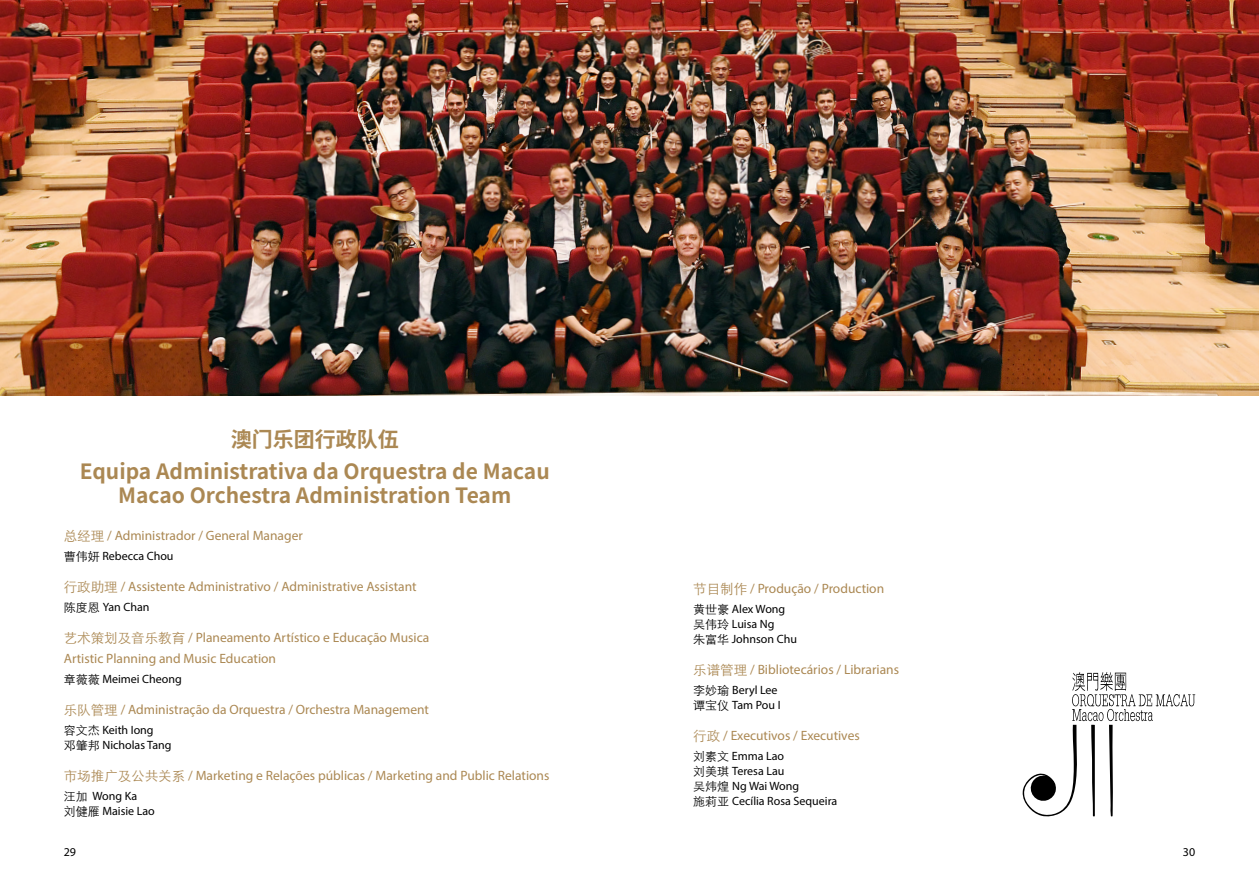
<style>
.page{position:relative;width:1259px;height:893px;background:#fff}
.page>*{position:absolute;margin:0;border:0;box-sizing:border-box;transform-origin:0 0}
.t1{font:700 21px/31.5px "Source Han Sans CN";color:#ab8853;text-align:center}
.t2{font:13.5px/21px "Myriad Pro";color:#ab8853}
.t3{font:12px/15px "Myriad Pro";color:#000}
.s1{font-family:"ST Xihei"}
</style>
<div class="page">
<img style="left:0;top:0;width:1259px;height:395px">
<svg style="left:1022px;top:672px;width:173px;height:145px"></svg>
<h1 class="t1" style="left:80px;top:424px;width:471px">澳门乐团行政队伍<br>Equipa Administrativa da Orquestra de Macau</h1>
<h1 class="t1" style="left:118px;top:480px;width:394px">Macao Orchestra Administration Team</h1>
<p class="t2" style="left:64px;top:525px;width:240px"><span class="s1">总经理</span> / Administrador / General Manager</p>
<p class="t3" style="left:64px;top:548px;width:111px"><span class="s1">曹伟妍</span> Rebecca Chou</p>
<p class="t2" style="left:64px;top:576px;width:354px"><span class="s1">行政助理</span> / Assistente Administrativo / Administrative Assistant</p>
<p class="t3" style="left:64px;top:599px;width:87px"><span class="s1">陈度恩</span> Yan Chan</p>
<p class="t2" style="left:64px;top:627px;width:367px"><span class="s1">艺术策划及音乐教育</span> / Planeamento Artístico e Educação Musica<br>Artistic Planning and Music Education</p>
<p class="t3" style="left:64px;top:671px;width:120px"><span class="s1">章薇薇</span> Meimei Cheong</p>
<p class="t2" style="left:64px;top:699px;width:367px"><span class="s1">乐队管理</span> / Administração da Orquestra / Orchestra Management</p>
<p class="t3" style="left:64px;top:722px;width:109px"><span class="s1">容文杰</span> Keith Iong<br><span class="s1">邓肇邦</span> Nicholas Tang</p>
<p class="t2" style="left:64px;top:765px;width:487px"><span class="s1">市场推广及公共关系</span> / Marketing e Relações públicas / Marketing and Public Relations</p>
<p class="t3" style="left:64px;top:788px;width:93px"><span class="s1">汪加</span> Wong Ka<br><span class="s1">刘健雁</span> Maisie Lao</p>
<p class="t2" style="left:693px;top:578px;width:192px"><span class="s1">节目制作</span> / Produção / Production</p>
<p class="t3" style="left:693px;top:601px;width:105px"><span class="s1">黄世豪</span> Alex Wong<span class="s1">吴伟玲</span> Luisa Ng<br><span class="s1">朱富华</span> Johnson Chu</p>
<p class="t2" style="left:693px;top:659px;width:207px"><span class="s1">乐谱管理</span> / Bibliotecários / Librarians</p>
<p class="t3" style="left:693px;top:682px;width:89px"><span class="s1">李妙瑜</span> Beryl Lee<span class="s1">谭宝仪</span> Tam Pou I</p>
<p class="t2" style="left:693px;top:725px;width:168px"><span class="s1">行政</span> / Executivos / Executives</p>
<p class="t3" style="left:693px;top:748px;width:145px"><span class="s1">刘素文</span> Emma Lao<br><span class="s1">刘美琪</span> Teresa Lau<br><span class="s1">吴炜煌</span> Ng Wai Wong<br><span class="s1">施莉亚</span> Cecília Rosa Sequeira</p>
<p class="t3" style="left:64px;top:844px;width:14px">29</p>
<p class="t3" style="left:1182px;top:844px;width:14px">30</p>
</div>
